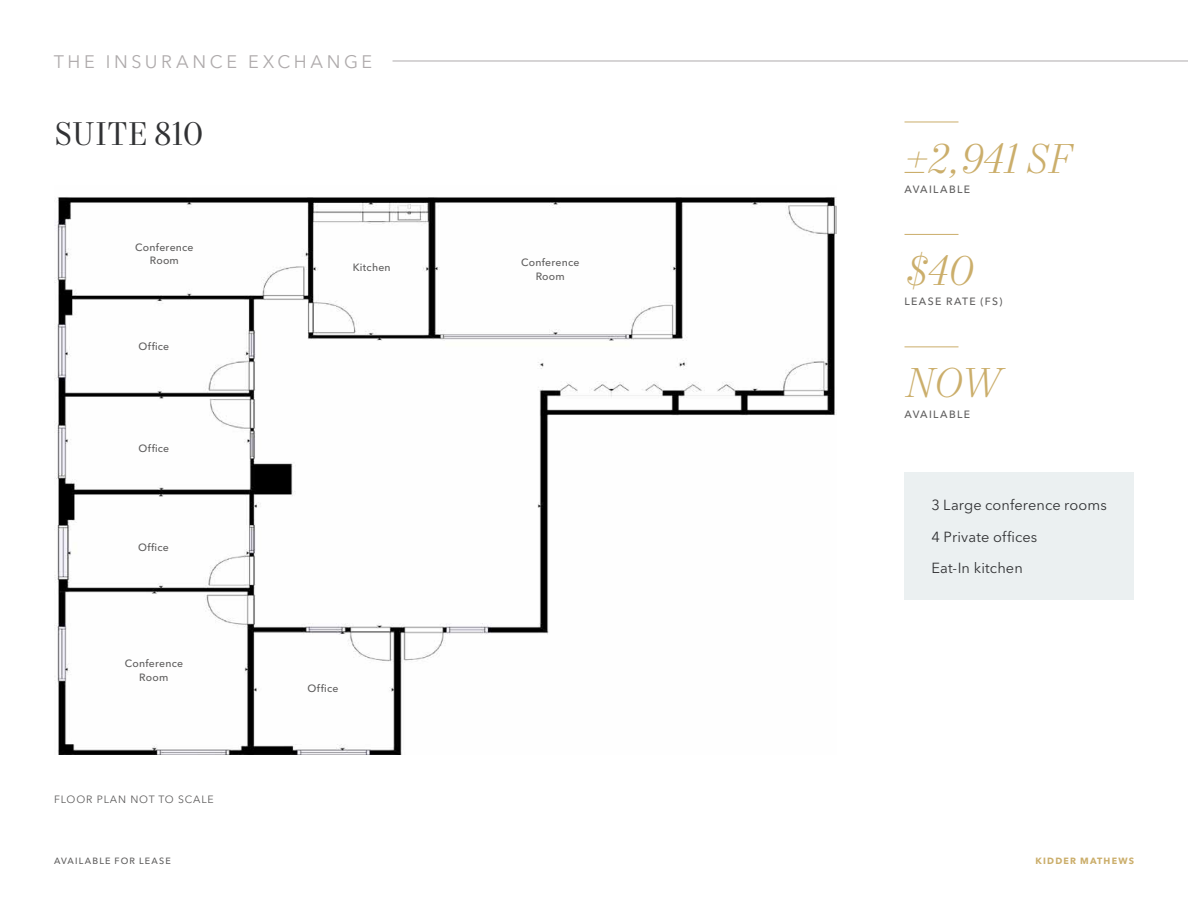
<style>
.page{position:relative;width:1188px;height:918px;background:#fff}
.page>*{position:absolute;margin:0;border:0;box-sizing:border-box;transform-origin:0 0}
.Stat_Italic_-_Gold_2023{font:italic 300 42px "Mort Modern 07";letter-spacing:-.015em;color:#cbae6b}
.Headline_-_Level_2_-_Charcoal_2023{font:33px "Mort Modern 08";color:#313234}
.t1{font:18px "Avenir Next LT Pro";letter-spacing:.2em;color:#afabac}
.Body_Copy_-_Charcoal_2023{font:14.55px "Avenir Next LT Pro";letter-spacing:.01em;color:#313234}
.Map_Highlight_-_Subtext_-_Ash_2023{font:500 10.5px/13.5px "Avenir Next LT Pro";letter-spacing:.02em;color:#5e5d5d;text-align:center}
.Stat_Label_-_Ash_2023{font:500 10.5px "Avenir Next LT Pro";letter-spacing:.125em;color:#5e5d5d}
.Notes{font:10.5px "Avenir Next LT Pro";letter-spacing:.08em;color:#5e5d5d}
.t2{font:500 9px "Avenir Next LT Pro";letter-spacing:.13em;color:#5e5d5d}
.t3{font:700 9px "Avenir Next LT Pro";letter-spacing:.13em;color:#cbae6b}
</style>
<div class="page">
<img style="left:54px;top:197px;width:783px;height:558px">
<hr style="left:904px;top:122px;width:54px;height:1px;background:#cbae6b">
<div style="left:904px;top:472px;width:230px;height:128px;background:#ebf0f1"></div>
<hr style="left:904px;top:346px;width:54px;height:1px;background:#cbae6b">
<hr style="left:904px;top:234px;width:54px;height:1px;background:#cbae6b">
<hr style="left:393px;top:61px;width:795px;height:1px;background:#afabac">
<h3 class="t1" style="left:54px;top:51px;width:320px">THE INSURANCE EXCHANGE</h3>
<p class="Headline_-_Level_2_-_Charcoal_2023" style="left:54px;top:114px;width:151px">SUITE 810</p>
<p class="Map_Highlight_-_Subtext_-_Ash_2023" style="left:135px;top:241px;width:60px">Conference<br>Room</p>
<p class="Map_Highlight_-_Subtext_-_Ash_2023" style="left:138px;top:340px;width:32px">Office</p>
<p class="Map_Highlight_-_Subtext_-_Ash_2023" style="left:138px;top:442px;width:32px">Office</p>
<p class="Map_Highlight_-_Subtext_-_Ash_2023" style="left:138px;top:540px;width:32px">Office</p>
<p class="Map_Highlight_-_Subtext_-_Ash_2023" style="left:125px;top:657px;width:60px">Conference<br>Room</p>
<p class="Notes" style="left:54px;top:793px;width:161px">FLOOR PLAN NOT TO SCALE</p>
<p class="Map_Highlight_-_Subtext_-_Ash_2023" style="left:353px;top:260px;width:40px">Kitchen</p>
<p class="Map_Highlight_-_Subtext_-_Ash_2023" style="left:308px;top:682px;width:32px">Office</p>
<p class="Map_Highlight_-_Subtext_-_Ash_2023" style="left:521px;top:256px;width:60px">Conference<br>Room</p>
<p class="Stat_Italic_-_Gold_2023" style="left:904px;top:133px;width:168px">±2,941 SF</p>
<p class="Stat_Label_-_Ash_2023" style="left:904px;top:183px;width:67px">AVAILABLE</p>
<p class="Stat_Italic_-_Gold_2023" style="left:904px;top:245px;width:70px">$40</p>
<p class="Stat_Label_-_Ash_2023" style="left:904px;top:295px;width:99px">LEASE RATE (FS)</p>
<p class="Stat_Italic_-_Gold_2023" style="left:904px;top:358px;width:97px">NOW</p>
<p class="Stat_Label_-_Ash_2023" style="left:904px;top:408px;width:67px">AVAILABLE</p>
<p class="Body_Copy_-_Charcoal_2023" style="left:932px;top:497px;width:177px">3 Large conference rooms</p>
<p class="Body_Copy_-_Charcoal_2023" style="left:932px;top:528px;width:107px">4 Private offices</p>
<p class="Body_Copy_-_Charcoal_2023" style="left:932px;top:560px;width:93px">Eat-In kitchen</p>
<p class="t2" style="left:54px;top:855px;width:118px">AVAILABLE FOR LEASE</p>
<p class="t3" style="left:1036px;top:855px;width:100px">KIDDER MATHEWS</p>
</div>
